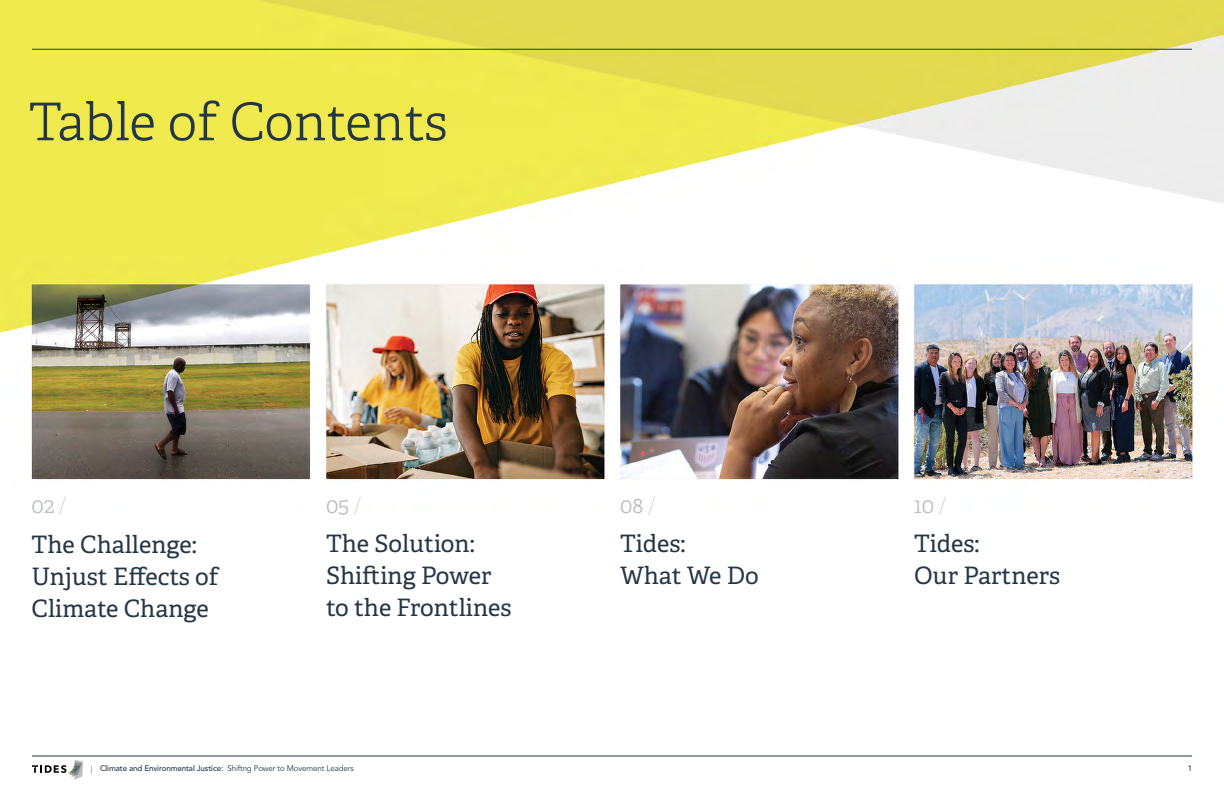
<style>
.page{position:relative;width:1224px;height:792px;background:#fff}
.page>*{position:absolute;margin:0;border:0;box-sizing:border-box;transform-origin:0 0}
.t1{font:300 52px "Adelle";letter-spacing:-.01em;color:#243746}
.t2{font:24px/32px "Adelle";color:#243746}
.t3{font:300 22px "Adelle";color:#bbbdc4}
.t4{font:500 8px "Avenir LT Pro";letter-spacing:-.015em;color:#243746}
.s1{font-family:"Adelle Ut";font-weight:400}
.s2{font-weight:400}
</style>
<div class="page">
<img style="left:0;top:0;width:1224px;height:774px">
<hr style="left:32px;top:49px;width:1160px;height:1px;background:#243746">
<hr style="left:32px;top:756px;width:1160px;height:1px;background:#243746">
<svg style="left:32px;top:760px;width:51px;height:20px"></svg>
<h1 class="t1" style="left:29px;top:85px;width:421px">Table of Contents</h1>
<p class="t3" style="left:32px;top:490px;width:36px">02 <span class="s1">/</span></p>
<p class="t3" style="left:326px;top:490px;width:37px">05 <span class="s1">/</span></p>
<p class="t3" style="left:620px;top:490px;width:37px">08 <span class="s1">/</span></p>
<p class="t3" style="left:914px;top:490px;width:34px">10 <span class="s1">/</span></p>
<p class="t2" style="left:326px;top:527px;width:187px">The Solution:<br>Shifting Power to the Frontlines</p>
<p class="t2" style="left:914px;top:527px;width:148px">Tides:<br>Our Partners</p>
<p class="t2" style="left:32px;top:527px;width:188px">The Challenge:<br>Unjust Effects of<br>Climate Change</p>
<p class="t2" style="left:620px;top:527px;width:140px">Tides:<br>What We Do</p>
<p class="t4" style="left:100px;top:764px;width:255px">Climate and Environmental Justice: <span class="s2">Shiftng Power to Movement Leaders</span></p>
<p class="t4" style="left:1188px;top:764px;width:6px">1</p>
</div>
